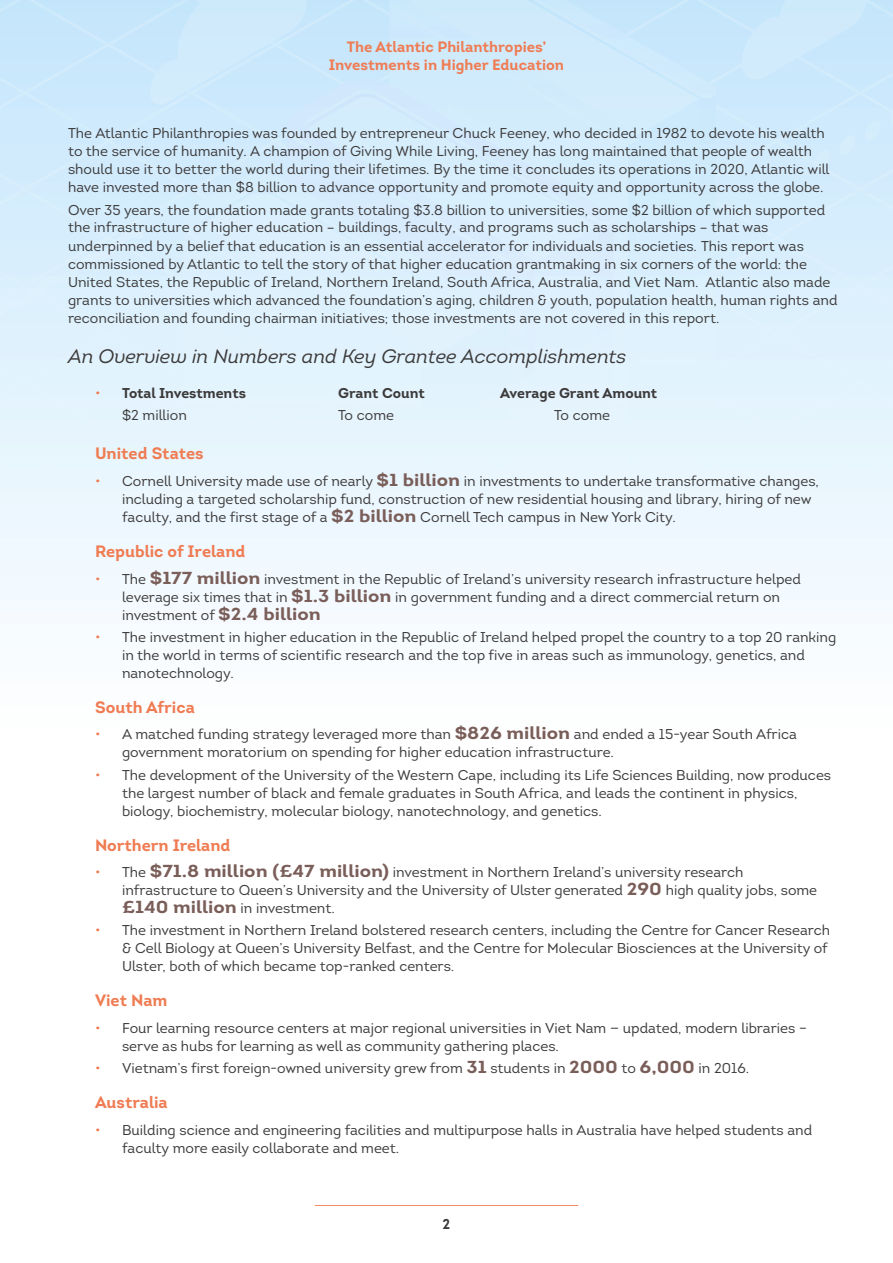
<style>
.page{position:relative;width:893px;height:1263px;background:#fff}
.page>*{position:absolute;margin:0;border:0;box-sizing:border-box;transform-origin:0 0}
.t1{font:italic 19.5px "Intro";color:#3c3a3a}
.t2{font:700 16.5px "Intro";color:#ef7c53}
.t3{font:700 15px/18px "Intro";color:#ef7c53;text-align:center}
.t4{font:14.25px/18px "Intro";color:#3c3a3a}
.t5{font:700 14.25px "Intro";color:#3c3a3a}
.s1{font-weight:400;color:#ef7c53}
.s2{color:#ef7c53}
.s3{font-weight:700;font-size:17.4px;color:#7a5e59}
</style>
<div class="page">
<div style="left:0;top:0;width:893px;height:738px;background:linear-gradient(to bottom,#c7e7fb,#feffff)"></div>
<hr style="left:315px;top:1205px;width:263px;height:1px;background:#ef7c53">
<p class="t3" style="left:329px;top:37px;width:237px">The Atlantic Philanthropies’<br>Investments in Higher Education</p>
<p class="t4" style="left:68px;top:124px;width:763px">The Atlantic Philanthropies was founded by entrepreneur Chuck Feeney, who decided in 1982 to devote his wealth to the service of humanity. A champion of Giving While Living, Feeney has long maintained that people of wealth should use it to better the world during their lifetimes. By the time it concludes its operations in 2020, Atlantic will have invested more than $8 billion to advance opportunity and promote equity and opportunity across the globe.</p>
<p class="t4" style="left:68px;top:201px;width:759px;line-height:17.1px">Over 35 years, the foundation made grants totaling $3.8 billion to universities, some $2 billion of which supported the infrastructure of higher education – buildings, faculty, and programs such as scholarships – that was</p>
<p class="t4" style="left:68px;top:237px;width:771px">underpinned by a belief that education is an essential accelerator for individuals and societies. This report was commissioned by Atlantic to tell the story of that higher education grantmaking in six corners of the world: the United States, the Republic of Ireland, Northern Ireland, South Africa, Australia, and Viet Nam. Atlantic also made grants to universities which advanced the foundation’s aging, children &amp; youth, population health, human rights and reconciliation and founding chairman initiatives; those investments are not covered in this report.</p>
<h1 class="t1" style="left:68px;top:344px;width:560px">An Overview in Numbers and Key Grantee Accomplishments</h1>
<p class="t5" style="left:95px;top:384px;width:152px"><span class="s1">•</span> Total Investments</p>
<p class="t5" style="left:338px;top:384px;width:88px">Grant Count</p>
<p class="t5" style="left:500px;top:384px;width:159px">Average Grant Amount</p>
<p class="t4" style="left:122px;top:406px;width:66px">$2 million</p>
<p class="t4" style="left:338px;top:406px;width:58px">To come</p>
<p class="t4" style="left:554px;top:406px;width:58px">To come</p>
<p class="t2" style="left:95px;top:443px;width:110px">United States</p>
<p class="t4" style="left:122px;top:472px;width:698px;text-indent:-27px"><span class="s2">•</span> Cornell University made use of nearly <span class="s3">$1 billion</span> in investments to undertake transformative changes, including a targeted scholarship fund, construction of new residential housing and library, hiring of new faculty, and the first stage of a <span class="s3">$2 billion</span> Cornell Tech campus in New York City.</p>
<p class="t2" style="left:95px;top:541px;width:152px">Republic of Ireland</p>
<p class="t4" style="left:122px;top:570px;width:680px;text-indent:-27px"><span class="s2">•</span> The <span class="s3">$177 million</span> investment in the Republic of Ireland’s university research infrastructure helped leverage six times that in <span class="s3">$1.3 billion</span> in government funding and a direct commercial return on investment of <span class="s3">$2.4 billion</span></p>
<p class="t4" style="left:122px;top:628px;width:716px;text-indent:-27px"><span class="s2">•</span> The investment in higher education in the Republic of Ireland helped propel the country to a top 20 ranking in the world in terms of scientific research and the top five in areas such as immunology, genetics, and nanotechnology.</p>
<p class="t2" style="left:95px;top:696px;width:101px">South Africa</p>
<p class="t4" style="left:122px;top:725px;width:676px;text-indent:-27px"><span class="s2">•</span> A matched funding strategy leveraged more than <span class="s3">$826 million</span> and ended a 15-year South Africa government moratorium on spending for higher education infrastructure.</p>
<p class="t4" style="left:122px;top:766px;width:711px;text-indent:-27px"><span class="s2">•</span> The development of the University of the Western Cape, including its Life Sciences Building, now produces the largest number of black and female graduates in South Africa, and leads the continent in physics, biology, biochemistry, molecular biology, nanotechnology, and genetics.</p>
<p class="t2" style="left:95px;top:834px;width:137px">Northern Ireland</p>
<p class="t4" style="left:122px;top:863px;width:697px;text-indent:-27px"><span class="s2">•</span> The <span class="s3">$71.8 million (£47 million)</span> investment in Northern Ireland’s university research infrastructure to Queen’s University and the University of Ulster generated <span class="s3">290</span> high quality jobs, some <span class="s3">£140 million</span> in investment.</p>
<p class="t4" style="left:122px;top:921px;width:710px;text-indent:-27px"><span class="s2">•</span> The investment in Northern Ireland bolstered research centers, including the Centre for Cancer Research &amp; Cell Biology at Queen’s University Belfast, and the Centre for Molecular Biosciences at the University of<br>Ulster, both of which became top-ranked centers.</p>
<p class="t2" style="left:95px;top:990px;width:74px">Viet Nam</p>
<p class="t4" style="left:122px;top:1019px;width:686px;text-indent:-27px"><span class="s2">•</span> Four learning resource centers at major regional universities in Viet Nam — updated, modern libraries – serve as hubs for learning as well as community gathering places.</p>
<p class="t4" style="left:95px;top:1059px;width:656px"><span class="s2">•</span> Vietnam’s first foreign-owned university grew from <span class="s3">31</span> students in <span class="s3">2000</span> to <span class="s3">6,000</span> in 2016.</p>
<p class="t2" style="left:95px;top:1092px;width:74px">Australia</p>
<p class="t4" style="left:122px;top:1121px;width:692px;text-indent:-27px"><span class="s2">•</span> Building science and engineering facilities and multipurpose halls in Australia have helped students and faculty more easily collaborate and meet.</p>
<p class="t5" style="left:443px;top:1215px;width:9px">2</p>
</div>
